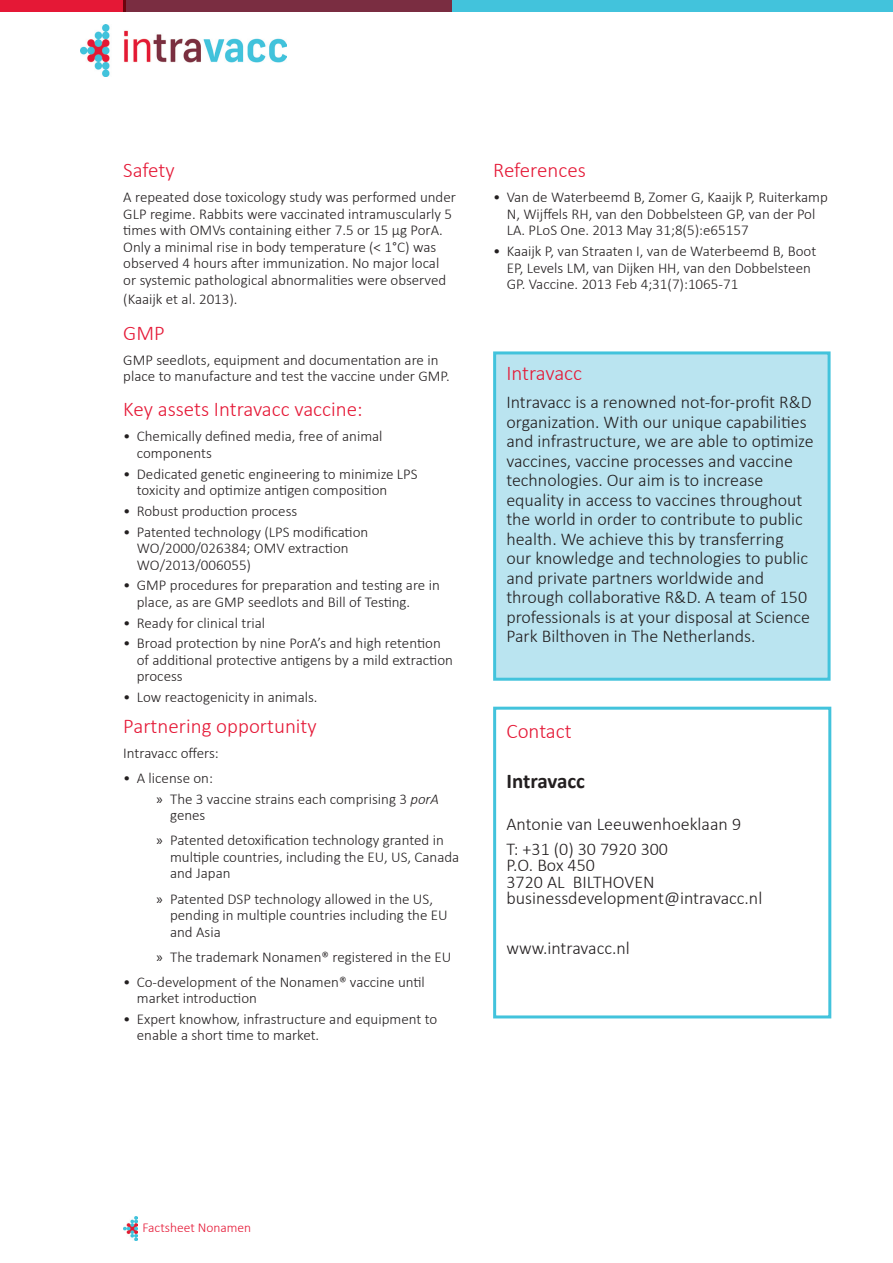
<style>
.page{position:relative;width:893px;height:1263px;background:#fff}
.page>*{position:absolute;margin:0;border:0;box-sizing:border-box;transform-origin:0 0}
.Tussenkop{font:300 21px "Calibri";color:#e51836}
.Plat{font:700 21px "Calibri";letter-spacing:-.005em;color:#231f20}
.Plat-2{font:300 18px/19.5px "Calibri";color:#231f20}
.Plat-3{font:300 15px/16.5px "Calibri";color:#231f20}
.t1{font:300 13.5px "Calibri";color:#e51836}
.s1{font-family:"Myriad Pro";font-weight:400}
.s2{font-style:italic}
</style>
<div class="page">
<img style="left:80px;top:25px;width:207px;height:51px">
<img style="left:123px;top:1216px;width:14px;height:24px">
<div style="left:493px;top:351px;width:338px;height:330px;background:#bae4f0;border:3px solid #42c3dc"></div>
<div style="left:493px;top:707px;width:338px;height:311px;background:#fff;border:3px solid #42c3dc"></div>
<div style="left:0;top:0;width:125px;height:12px;background:#e51836"></div>
<div style="left:452px;top:0;width:441px;height:12px;background:#42c3dc"></div>
<div style="left:123px;top:0;width:329px;height:12px;background:#7a2d41"></div>
<p class="Tussenkop" style="left:123px;top:157px;width:53px">Safety</p>
<p class="Plat-3" style="left:123px;top:189px;width:334px">A repeated dose toxicology study was performed under GLP regime. Rabbits were vaccinated intramuscularly 5 times with OMVs containing either 7.5 or 15 μg PorA.<br>Only a minimal rise in body temperature (&lt; 1°C) was observed 4 hours after immunization. No major local or systemic pathological abnormalities were observed</p>
<p class="Plat-3" style="left:123px;top:291px;width:116px">(Kaaijk et al. 2013).</p>
<p class="Tussenkop" style="left:123px;top:320px;width:43px">GMP</p>
<p class="Plat-3" style="left:123px;top:351px;width:328px">GMP seedlots, equipment and documentation are in place to manufacture and test the vaccine under GMP.</p>
<p class="Tussenkop" style="left:123px;top:396px;width:241px">Key assets Intravacc vaccine:</p>
<p class="Plat-3" style="left:137px;top:428px;width:247px;text-indent:-14px">• Chemically defined media, free of animal components</p>
<p class="Plat-3" style="left:137px;top:465px;width:282px;text-indent:-14px">• Dedicated genetic engineering to minimize LPS toxicity and optimize antigen composition</p>
<p class="Plat-3" style="left:123px;top:502px;width:175px">• Robust production process</p>
<p class="Plat-3" style="left:137px;top:523px;width:233px;text-indent:-14px">• Patented technology (LPS modification<br>WO/2000/026384; OMV extraction<br>WO/2013/006055)</p>
<p class="Plat-3" style="left:137px;top:577px;width:305px;text-indent:-14px">• GMP procedures for preparation and testing are in place, as are GMP seedlots and Bill of Testing.</p>
<p class="Plat-3" style="left:123px;top:614px;width:143px">• Ready for clinical trial</p>
<p class="Plat-3" style="left:137px;top:635px;width:318px;text-indent:-14px">• Broad protection by nine PorA’s and high retention of additional protective antigens by a mild extraction process</p>
<p class="Plat-3" style="left:123px;top:689px;width:196px">• Low reactogenicity in animals.</p>
<p class="Tussenkop" style="left:123px;top:713px;width:195px">Partnering opportunity</p>
<p class="Plat-3" style="left:123px;top:745px;width:97px">Intravacc offers:</p>
<p class="Plat-3" style="left:123px;top:770px;width:91px">• A license on:</p>
<p class="Plat-3" style="left:170px;top:791px;width:270px;text-indent:-14px"><span class="s1">»</span> The 3 vaccine strains each comprising 3 <span class="s2">porA </span>genes</p>
<p class="Plat-3" style="left:170px;top:832px;width:291px;text-indent:-14px"><span class="s1">»</span> Patented detoxification technology granted in multiple countries, including the EU, US, Canada and Japan</p>
<p class="Plat-3" style="left:170px;top:890px;width:279px;text-indent:-14px"><span class="s1">»</span> Patented DSP technology allowed in the US, pending in multiple countries including the EU and Asia</p>
<p class="Plat-3" style="left:157px;top:948px;width:296px"><span class="s1">»</span> The trademark Nonamen® registered in the EU</p>
<p class="Plat-3" style="left:137px;top:973px;width:290px;text-indent:-14px">• Co-development of the Nonamen® vaccine until market introduction</p>
<p class="Plat-3" style="left:137px;top:1010px;width:302px;text-indent:-14px">• Expert knowhow, infrastructure and equipment to enable a short time to market.</p>
<p class="Tussenkop" style="left:493px;top:157px;width:94px">References</p>
<p class="Plat-3" style="left:507px;top:189px;width:323px;text-indent:-14px">• Van de Waterbeemd B, Zomer G, Kaaijk P, Ruiterkamp<br>N, Wijffels RH, van den Dobbelsteen GP, van der Pol<br>LA. PLoS One. 2013 May 31;8(5):e65157</p>
<p class="Plat-3" style="left:507px;top:243px;width:311px;text-indent:-14px">• Kaaijk P, van Straaten I, van de Waterbeemd B, Boot<br>EP, Levels LM, van Dijken HH, van den Dobbelsteen<br>GP. Vaccine. 2013 Feb 4;31(7):1065-71</p>
<p class="Tussenkop" style="left:506px;top:360px;width:77px">Intravacc</p>
<p class="Plat-2" style="left:506px;top:392px;width:309px">Intravacc is a renowned not-for-profit R&amp;D organization. With our unique capabilities and infrastructure, we are able to optimize vaccines, vaccine processes and vaccine technologies. Our aim is to increase equality in access to vaccines throughout the world in order to contribute to public health. We achieve this by transferring<br>our knowledge and technologies to public and private partners worldwide and through collaborative R&amp;D. A team of 150 professionals is at your disposal at Science Park Bilthoven in The Netherlands.</p>
<p class="Tussenkop" style="left:506px;top:718px;width:67px">Contact</p>
<p class="Plat" style="left:506px;top:766px;width:80px">Intravacc</p>
<p class="Plat-2" style="left:506px;top:814px;width:236px">Antonie van Leeuwenhoeklaan 9</p>
<p class="Plat-2" style="left:506px;top:840px;width:257px;line-height:16.5px">T: +31 (0) 30 7920 300<br>P.O. Box 450<br>3720 AL BILTHOVEN businessdevelopment@intravacc.nl</p>
<p class="Plat-2" style="left:506px;top:938px;width:125px">www.intravacc.nl</p>
<p class="t1" style="left:142px;top:1219px;width:110px">Factsheet Nonamen</p>
</div>
